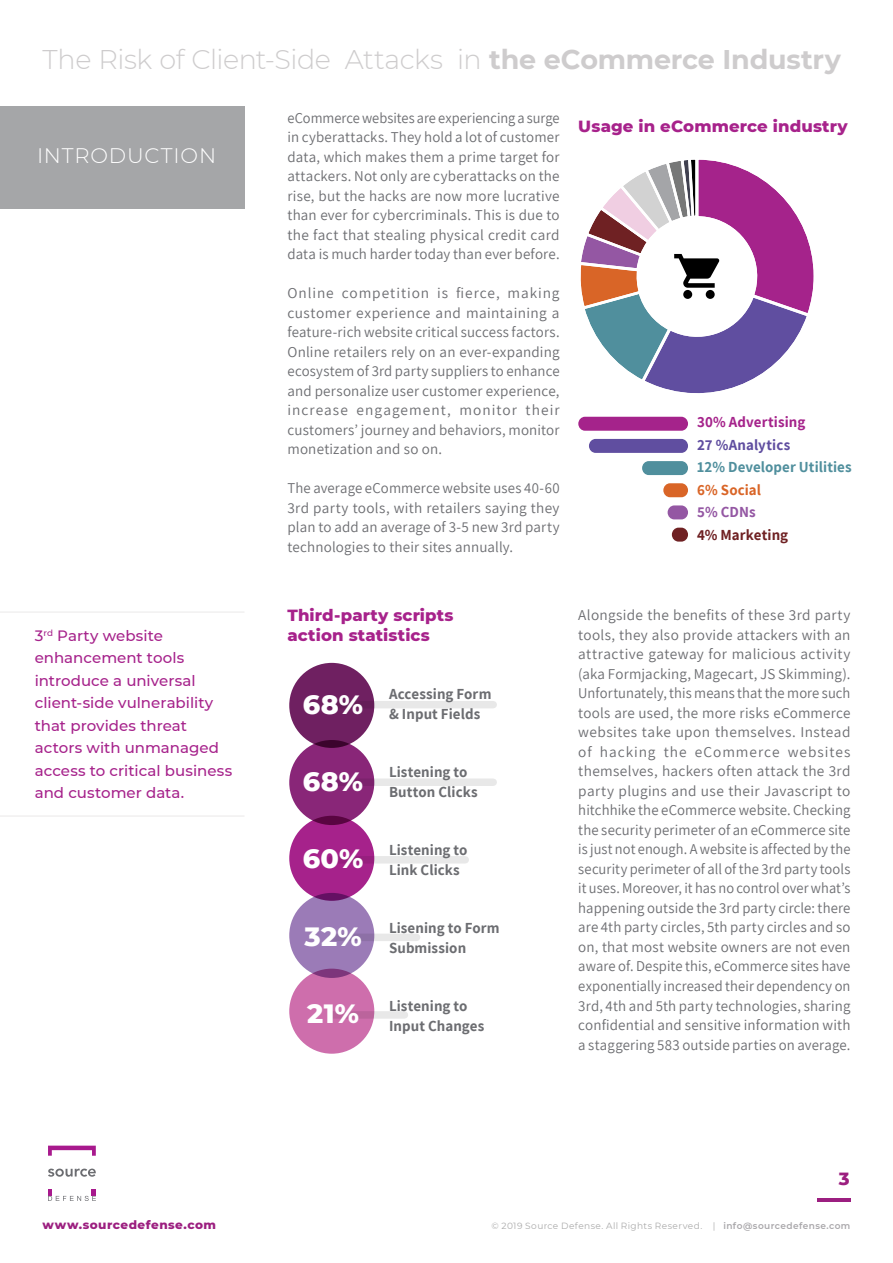
<style>
.page{position:relative;width:893px;height:1263px;background:#fff}
.page>*{position:absolute;margin:0;border:0;box-sizing:border-box;transform-origin:0 0}
.t1{font:54px "Material Icons";color:#000}
.t2{font:300 27px "Montserrat";letter-spacing:-.015em;color:#cecccd}
.t3{font:700 27px "Montserrat";letter-spacing:-.01em;color:#cecccd}
.t4{font:800 27px "Montserrat";letter-spacing:.01em;color:#fff}
.t5{font:300 21px "Montserrat";letter-spacing:.04em;color:#fff}
.t6{font:800 18px "Montserrat";color:#9c1f80}
.t7{font:800 16.5px/19.5px "Montserrat";letter-spacing:.01em;color:#a7228b}
.t8{font:15px/19.5px "Assistant";letter-spacing:.015em;color:#6c6d71}
.t9{font:15px/19.5px "Assistant";letter-spacing:.015em;color:#6c6d71;text-align:justify;scale:.96 1}
.t10{font:500 15px/22.5px "Montserrat";color:#a6228b}
.t11{font:700 15px/19.5px "Assistant";letter-spacing:.005em;color:#6c6d71}
.t12{font:700 15px "Assistant";letter-spacing:.01em;color:#508f9d}
.t13{font:15px "Assistant";letter-spacing:.06em;color:#6c6d71}
.t14{font:15px "Assistant";letter-spacing:.065em;color:#6c6d71}
.t15{font:700 15px "Assistant";letter-spacing:.01em;color:#a5238b}
.t16{font:700 15px "Assistant";letter-spacing:.005em;color:#604ea0}
.t17{font:15px "Assistant";letter-spacing:.07em;color:#6c6d71}
.t18{font:700 15px "Assistant";letter-spacing:.005em;color:#6f2123}
.t19{font:700 15px "Assistant";letter-spacing:.005em;color:#d96527}
.t20{font:700 15px "Assistant";color:#9457a3}
.t21{font:800 12px "Montserrat";letter-spacing:.04em;color:#9c1f80}
.t22{font:9px "Montserrat";letter-spacing:.045em;color:#ababab}
.t23{font:600 9px "Montserrat";letter-spacing:.045em;color:#a9a7aa}
.t24{font:500 8.7px "Montserrat";color:#a6228b}
.s1{font-weight:300}
</style>
<div class="page">
<hr style="left:817px;top:1198px;width:33px;height:3px;background:#9c1f80">
<img style="left:48px;top:1145px;width:48px;height:11px">
<img style="left:48px;top:1168px;width:48px;height:9px">
<svg style="left:92px;top:1190px;width:4px;height:5px"></svg>
<svg style="left:48px;top:1190px;width:4px;height:5px"></svg>
<img style="left:48px;top:1196px;width:48px;height:5px">
<div style="left:332px;top:701px;width:161px;height:7px;background:#e8e8e8"></div>
<div style="left:332px;top:778px;width:161px;height:8px;background:#e8e8e8"></div>
<div style="left:332px;top:856px;width:133px;height:7px;background:#e8e8e8"></div>
<div style="left:332px;top:933px;width:85px;height:8px;background:#e8e8e8"></div>
<div style="left:332px;top:1011px;width:72px;height:8px;background:#e8e8e8"></div>
<div style="left:0;top:106px;width:244px;height:102px;background:#a5a6a8"></div>
<div style="left:578px;top:417px;width:110px;height:14px;background:#a5238b;border-radius:7px"></div>
<div style="left:663px;top:483px;width:25px;height:14px;background:#d96527;border-radius:7px"></div>
<div style="left:589px;top:439px;width:99px;height:14px;background:#604ea0;border-radius:7px"></div>
<div style="left:668px;top:505px;width:20px;height:14px;background:#9457a3;border-radius:7px"></div>
<div style="left:642px;top:461px;width:46px;height:14px;background:#508f9d;border-radius:7px"></div>
<div style="left:672px;top:528px;width:16px;height:14px;background:#6f2123;border-radius:7px"></div>
<div style="left:289px;top:663px;width:85px;height:85px;background:#6f2061;border-radius:50%"></div>
<div style="left:289px;top:816px;width:85px;height:85px;background:#a6228b;border-radius:50%"></div>
<div style="left:289px;top:740px;width:85px;height:85px;background:#892678;border-radius:50%"></div>
<div style="left:289px;top:893px;width:85px;height:85px;background:#9b7bb7;border-radius:50%"></div>
<div style="left:289px;top:969px;width:85px;height:85px;background:#ce6eac;border-radius:50%"></div>
<hr style="left:0;top:611px;width:244px;height:2px;background:#f1f0f0">
<hr style="left:0;top:815px;width:244px;height:2px;background:#f1f0f0">
<svg style="left:580px;top:159px;width:234px;height:235px"></svg>
<h2 class="t2" style="left:43px;top:41px;width:290px">The Risk of Client-Side</h2>
<h2 class="t2" style="left:345px;top:41px;width:100px">Attacks</h2>
<h2 class="t3" style="left:457px;top:40px;width:385px"><span class="s1">in</span> the eCommerce Industry</h2>
<h3 class="t5" style="left:37px;top:141px;width:180px">INTRODUCTION</h3>
<p class="t24" style="left:43px;top:626px;width:11px">rd</p>
<p class="t10" style="left:57px;top:623px;width:107px">Party website</p>
<p class="t10" style="left:35px;top:623px;width:199px">3<br>enhancement tools introduce a universal client-side vulnerability that provides threat actors with unmanaged access to critical business and customer data.</p>
<p class="t21" style="left:43px;top:1215px;width:175px">www.sourcedefense.com</p>
<p class="t9" style="left:287px;top:107px;width:285px">eCommercewebsitesareexperiencingasurge in cyberattacks. They hold a lot of customer data, which makes them a prime target for attackers. Not only are cyberattacks on the rise, but the hacks are now more lucrative than ever for cybercriminals. This is due to the fact that stealing physical credit card data is much harder today than ever before.</p>
<p class="t8" style="left:508px;top:283px;width:53px">making</p>
<p class="t8" style="left:456px;top:283px;width:45px">fierce,</p>
<p class="t8" style="left:287px;top:283px;width:48px">Online</p>
<p class="t8" style="left:287px;top:302px;width:274px">customer experience and maintaining a</p>
<p class="t8" style="left:287px;top:322px;width:274px">feature-rich website critical success factors.</p>
<p class="t8" style="left:287px;top:341px;width:274px">Online retailers rely on an ever-expanding</p>
<p class="t8" style="left:287px;top:361px;width:274px">ecosystem of 3rd party suppliers to enhance</p>
<p class="t8" style="left:287px;top:380px;width:274px">and personalize user customer experience,</p>
<p class="t8" style="left:526px;top:400px;width:36px">their</p>
<p class="t13" style="left:342px;top:283px;width:89px">competition</p>
<p class="t8" style="left:437px;top:283px;width:13px">is</p>
<p class="t8" style="left:287px;top:400px;width:274px">increase<br>customers’ journey and behaviors, monitor monetization and so on.</p>
<p class="t8" style="left:287px;top:478px;width:274px;text-align:justify">The average eCommerce website uses 40-60<br>3rd party tools, with retailers saying they plan to add an average of 3-5 new 3rd party technologies to their sites annually.</p>
<p class="t14" style="left:459px;top:400px;width:59px">monitor</p>
<p class="t17" style="left:357px;top:400px;width:96px">engagement,</p>
<p class="t7" style="left:578px;top:115px;width:271px">Usage in eCommerce industry</p>
<h1 class="t1" style="left:672px;top:253px;width:55px">▼▲□■</h1>
<p class="t15" style="left:697px;top:412px;width:110px">30% Advertising</p>
<p class="t16" style="left:697px;top:435px;width:95px">27 %Analytics</p>
<p class="t12" style="left:697px;top:457px;width:156px">12% Developer Utilities</p>
<p class="t19" style="left:697px;top:480px;width:65px">6% Social</p>
<p class="t20" style="left:697px;top:502px;width:60px">5% CDNs</p>
<p class="t18" style="left:697px;top:525px;width:93px">4% Marketing</p>
<p class="t7" style="left:287px;top:605px;width:168px">Third-party scripts action statistics</p>
<h2 class="t4" style="left:303px;top:685px;width:62px">68%</h2>
<p class="t11" style="left:389px;top:684px;width:104px">Accessing Form &amp; Input Fields</p>
<h2 class="t4" style="left:303px;top:762px;width:62px">68%</h2>
<p class="t11" style="left:389px;top:762px;width:90px">Listening to<br>Button Clicks</p>
<h2 class="t4" style="left:303px;top:839px;width:62px">60%</h2>
<p class="t11" style="left:389px;top:840px;width:80px">Listening to<br>Link Clicks</p>
<h2 class="t4" style="left:305px;top:916px;width:59px">32%</h2>
<p class="t11" style="left:389px;top:918px;width:112px">Lisening to Form<br>Submission</p>
<h2 class="t4" style="left:307px;top:993px;width:53px">21%</h2>
<p class="t11" style="left:389px;top:996px;width:97px">Listening to<br>Input Changes</p>
<p class="t8" style="left:578px;top:605px;width:274px;text-align:right">Alongside the benefits of these 3rd party tools, they also provide attackers with an attractive gateway for malicious activity (aka Formjacking, Magecart, JS Skimming .( Unfortunately, this means that the more such tools are used, the more risks eCommerce websites take upon themselves. Instead websites</p>
<p class="t8" style="left:578px;top:741px;width:274px">of<br>themselves, hackers often attack the 3rd party plugins and use their Javascript to hitchhike the eCommerce website. Checking the security perimeter of an eCommerce site is just not enough A. website is affected by the security perimeter of all of the 3rd party tools it uses. Moreover it, has no control over what s’ happening outside the 3rd party circle: there are 4th party circles 5, th party circles and so on, that most website owners are not even aware of. Despite this, eCommerce sites have exponentially increased their dependency on 3rd 4, th and 5th party technologies, sharing confidential and sensitive information with a staggering 583 outside parties on average.</p>
<p class="t13" style="left:600px;top:742px;width:57px">hacking</p>
<p class="t8" style="left:664px;top:741px;width:24px">the</p>
<p class="t14" style="left:695px;top:742px;width:86px">eCommerce</p>
<p class="t22" style="left:491px;top:1219px;width:212px">© 2019 Source Defense. All Rights Reserved.</p>
<p class="t22" style="left:713px;top:1219px;width:4px">|</p>
<p class="t6" style="left:839px;top:1165px;width:12px">3</p>
<p class="t23" style="left:723px;top:1219px;width:128px">info@sourcedefense.com</p>
</div>
